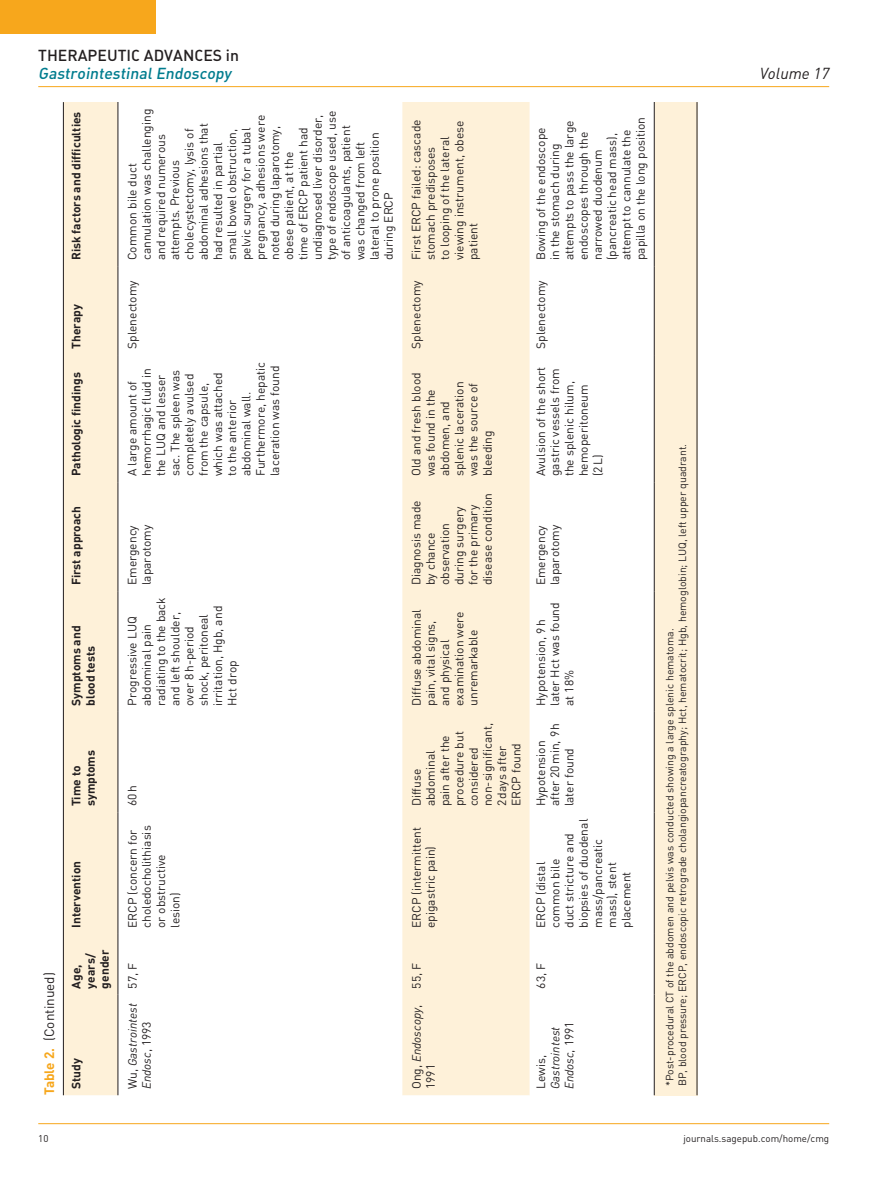
<style>
.page{position:relative;width:893px;height:1191px;background:#fff}
.page>*{position:absolute;margin:0;border:0;box-sizing:border-box;transform-origin:0 0}
.t1{font:italic 15.75px "DIN Medium Alternate";color:#007c8e}
.t2{font:15.75px "DIN Medium Alternate";color:#231f20}
.t3{font:italic 15.75px "DIN";color:#231f20}
.t4{font:13.5px "DIN";color:#231f20}
.t5{font:12px/14.2px "DIN";color:#231f20}
.t6{font:700 12px/14.2px "DIN";color:#231f20}
.t7{font:italic 12px/14.2px "DIN";color:#231f20}
.t8{font:10.5px/12.8px "DIN";color:#231f20}
.t9{font:9.75px "DIN";color:#231f20}
.s1{font-weight:700;color:#f7a71c}
.s2{font-style:normal}
.s3{font-style:italic}
</style>
<div class="page">
<hr style="left:38px;top:86px;width:791px;height:1px;background:#f7a71c">
<hr style="left:38px;top:1123px;width:791px;height:1px;background:#f7a71c">
<div style="left:0;top:0;width:155px;height:34px;background:#f7a71c"></div>
<div style="left:654px;top:102px;width:44px;height:993px;background:#fef1d9"></div>
<hr style="left:697px;top:102px;width:1px;height:993px;background:#231f20">
<div style="left:64px;top:102px;width:54px;height:993px;background:#fef1d9"></div>
<svg style="left:402px;top:102px;width:252px;height:993px"></svg>
<hr style="left:118px;top:994px;width:1px;height:101px;background:#231f20">
<hr style="left:118px;top:934px;width:1px;height:60px;background:#231f20">
<hr style="left:118px;top:812px;width:1px;height:122px;background:#231f20">
<hr style="left:118px;top:712px;width:1px;height:100px;background:#231f20">
<hr style="left:118px;top:591px;width:1px;height:121px;background:#231f20">
<hr style="left:118px;top:482px;width:1px;height:109px;background:#231f20">
<hr style="left:118px;top:355px;width:1px;height:127px;background:#231f20">
<hr style="left:118px;top:266px;width:1px;height:89px;background:#231f20">
<hr style="left:118px;top:102px;width:1px;height:164px;background:#231f20">
<hr style="left:654px;top:994px;width:1px;height:101px;background:#231f20">
<hr style="left:654px;top:934px;width:1px;height:60px;background:#231f20">
<hr style="left:654px;top:812px;width:1px;height:122px;background:#231f20">
<hr style="left:654px;top:712px;width:1px;height:100px;background:#231f20">
<hr style="left:654px;top:591px;width:1px;height:121px;background:#231f20">
<hr style="left:654px;top:482px;width:1px;height:109px;background:#231f20">
<hr style="left:654px;top:355px;width:1px;height:127px;background:#231f20">
<hr style="left:654px;top:266px;width:1px;height:89px;background:#231f20">
<hr style="left:654px;top:102px;width:1px;height:164px;background:#231f20">
<hr style="left:63px;top:102px;width:1px;height:993px;background:#231f20">
<h1 class="t2" style="left:38px;top:45px;width:202px">THERAPEUTIC ADVANCES IN</h1>
<h1 class="t1" style="left:38px;top:63px;width:195px">GastrointestinalEndoscopy</h1>
<p class="t6" style="left:68px;top:260px;width:150px;rotate:-90deg">Risk factors and difficulties</p>
<p class="t6" style="left:68px;top:349px;width:46px;rotate:-90deg">Therapy</p>
<p class="t6" style="left:68px;top:476px;width:105px;rotate:-90deg">Pathologic findings</p>
<p class="t6" style="left:68px;top:585px;width:81px;rotate:-90deg">First approach</p>
<p class="t6" style="left:68px;top:706px;width:82px;rotate:-90deg">Symptoms and blood tests</p>
<p class="t5" style="left:125px;top:260px;width:153px;rotate:-90deg">Common bile duct cannulation was challenging and required numerous attempts. Previous cholecystectomy, lysis of abdominal adhesions that had resulted in partial<br>small bowel obstruction, pelvic surgery for a tubal pregnancy, adhesions were noted during laparotomy, obese patient, at the<br>time of ERCP patient had undiagnosed liver disorder, type of endoscope used, use of anticoagulants, patient was changed from left lateral to prone position during ERCP</p>
<p class="t5" style="left:125px;top:349px;width:70px;rotate:-90deg">Splenectomy</p>
<p class="t5" style="left:125px;top:476px;width:116px;rotate:-90deg">A large amount of hemorrhagic fluid in the LUQ and lesser sac. The spleen was completely avulsed from the capsule, which was attached to the anterior abdominal wall.<br>Furthermore, hepatic laceration was found</p>
<p class="t5" style="left:125px;top:585px;width:62px;rotate:-90deg">Emergency laparotomy</p>
<p class="t5" style="left:125px;top:706px;width:110px;rotate:-90deg">Progressive LUQ abdominal pain radiating to the back and left shoulder, over 8h-period shock, peritoneal irritation, Hgb, and<br>Hct drop</p>
<p class="t4" style="left:41px;top:1095px;width:125px;rotate:-90deg"><span class="s1">Table 2.</span> (Continued)</p>
<p class="t6" style="left:68px;top:806px;width:58px;rotate:-90deg">Time to symptoms</p>
<p class="t6" style="left:68px;top:928px;width:68px;rotate:-90deg">Intervention</p>
<p class="t6" style="left:68px;top:988px;width:40px;rotate:-90deg">Age, years/ gender</p>
<p class="t6" style="left:68px;top:1089px;width:32px;rotate:-90deg">Study</p>
<p class="t5" style="left:125px;top:806px;width:22px;rotate:-90deg">60h</p>
<p class="t5" style="left:125px;top:928px;width:104px;rotate:-90deg">ERCP (concern for choledocholithiasis or obstructive lesion)</p>
<p class="t5" style="left:125px;top:988px;width:27px;rotate:-90deg">57, F</p>
<p class="t7" style="left:125px;top:1089px;width:87px;rotate:-90deg"><span class="s2">Wu,</span> Gastrointest<br>Endosc<span class="s2">, 1993</span></p>
<p class="t5" style="left:409px;top:260px;width:142px;rotate:-90deg">First ERCP failed: cascade stomach predisposes<br>to looping of the lateral viewing instrument, obese patient</p>
<p class="t5" style="left:409px;top:349px;width:70px;rotate:-90deg">Splenectomy</p>
<p class="t5" style="left:409px;top:476px;width:105px;rotate:-90deg">Old and fresh blood was found in the abdomen, and splenic laceration was the source of bleeding</p>
<p class="t5" style="left:409px;top:585px;width:94px;rotate:-90deg">Diagnosis made by chance observation during surgery for the primary disease condition</p>
<p class="t5" style="left:409px;top:706px;width:98px;rotate:-90deg">Diffuse abdominal pain, vital signs, and physical examination were unremarkable</p>
<p class="t5" style="left:409px;top:806px;width:85px;rotate:-90deg">Diffuse abdominal<br>pain after the procedure but considered non-significant,<br>2days after<br>ERCP found</p>
<p class="t5" style="left:409px;top:928px;width:102px;rotate:-90deg">ERCP (intermittent epigastric pain)</p>
<p class="t5" style="left:409px;top:988px;width:27px;rotate:-90deg">55, F</p>
<p class="t5" style="left:409px;top:1089px;width:86px;rotate:-90deg">Ong, <span class="s3">Endoscopy</span>,<br>1991</p>
<p class="t5" style="left:533px;top:260px;width:145px;rotate:-90deg">Bowing of the endoscope in the stomach during attempts to pass the large endoscopes through the narrowed duodenum (pancreatic head mass), attempt to cannulate the papilla on the long position</p>
<p class="t5" style="left:533px;top:349px;width:70px;rotate:-90deg">Splenectomy</p>
<p class="t5" style="left:533px;top:476px;width:111px;rotate:-90deg">Avulsion of the short gastric vessels from the splenic hilum, hemoperitoneum (2L)</p>
<p class="t5" style="left:533px;top:585px;width:62px;rotate:-90deg">Emergency laparotomy</p>
<p class="t5" style="left:533px;top:706px;width:105px;rotate:-90deg">Hypotension, 9h later Hct was found at 18%</p>
<p class="t5" style="left:533px;top:806px;width:85px;rotate:-90deg">Hypotension after 20min, 9h later found</p>
<p class="t5" style="left:533px;top:928px;width:111px;rotate:-90deg">ERCP (distal common bile<br>duct stricture and biopsies of duodenal mass/pancreatic mass), stent placement</p>
<p class="t5" style="left:533px;top:988px;width:27px;rotate:-90deg">63, F</p>
<p class="t7" style="left:548px;top:1089px;width:69px;rotate:-90deg">Gastrointest<br>Endosc<span class="s2">, 1991</span></p>
<p class="t5" style="left:533px;top:1089px;width:36px;rotate:-90deg">Lewis,</p>
<p class="t8" style="left:663px;top:1086px;width:644px;rotate:-90deg">*Post-procedural CT of the abdomen and pelvis was conducted showing a large splenic hematoma.<br>BP, blood pressure; ERCP, endoscopic retrograde cholangiopancreatography; Hct, hematocrit; Hgb, hemoglobin; LUQ, left upper quadrant.</p>
<h1 class="t3" style="left:760px;top:63px;width:71px">Volume 17</h1>
<p class="t9" style="left:38px;top:1132px;width:12px">10</p>
<p class="t9" style="left:683px;top:1132px;width:147px">journals.sagepub.com/home/cmg</p>
</div>
